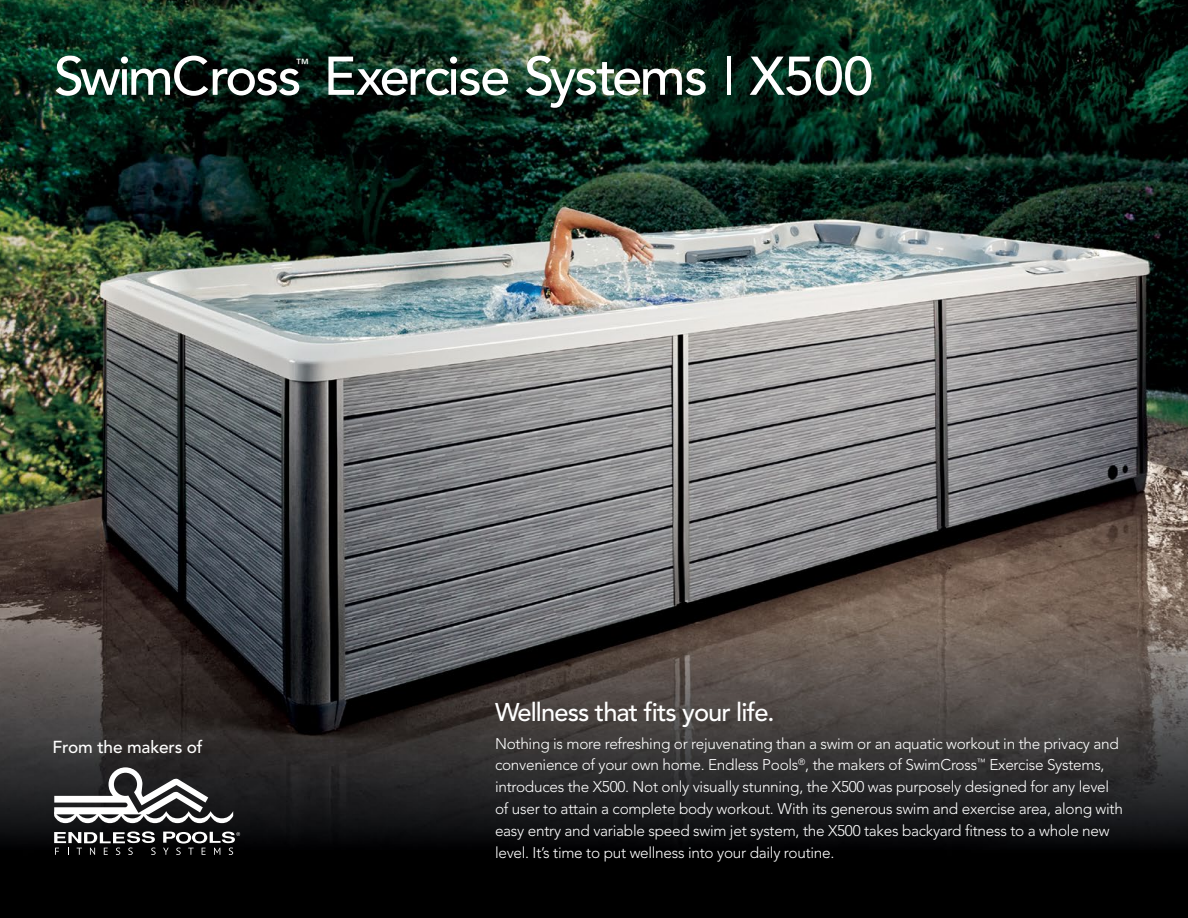
<style>
.page{position:relative;width:1188px;height:918px;background:#fff}
.page>*{position:absolute;margin:0;border:0;box-sizing:border-box;transform-origin:0 0}
.t1{font:500 54px "Avenir LT Std";letter-spacing:-.04em;color:#fff}
.t2{font:500 25.5px "Avenir LT Std";letter-spacing:-.035em;color:#fff}
.t3{font:500 17.25px "Avenir LT Std";letter-spacing:-.01em;color:#fff}
.t4{font:300 15.3px/21.8px "Avenir LT Std";letter-spacing:-.02em;color:#fff}
.t5{font:500 13.05px "Avenir LT Std";color:#fff}
.s1{font-weight:300}
</style>
<div class="page">
<img style="left:0;top:0;width:1188px;height:918px">
<svg style="left:54px;top:767px;width:179px;height:56px"></svg>
<svg style="left:54px;top:831px;width:102px;height:24px;background:#474748"></svg>
<svg style="left:163px;top:832px;width:77px;height:23px;background:#434445"></svg>
<h1 class="t1" style="left:54px;top:45px;width:821px">SwimCross Exercise Systems <span class="s1">I</span> X500</h1>
<p class="t5" style="left:296px;top:56px;width:15px">™</p>
<p class="t3" style="left:53px;top:737px;width:152px">From the makers of</p>
<h2 class="t2" style="left:495px;top:697px;width:281px">Wellness that fits your life.</h2>
<p class="t4" style="left:495px;top:733px;width:629px">Nothing is more refreshing or rejuvenating than a swim or an aquatic workout in the privacy and convenience of your own home. Endless Pools<sup>®</sup>, the makers of SwimCross<sup>™</sup> Exercise Systems, introduces the X500. Not only visually stunning, the X500 was purposely designed for any level of user to attain a complete body workout. With its generous swim and exercise area, along with easy entry and variable speed swim jet system, the X500 takes backyard fitness to a whole new level. It’s time to put wellness into your daily routine.</p>
</div>
